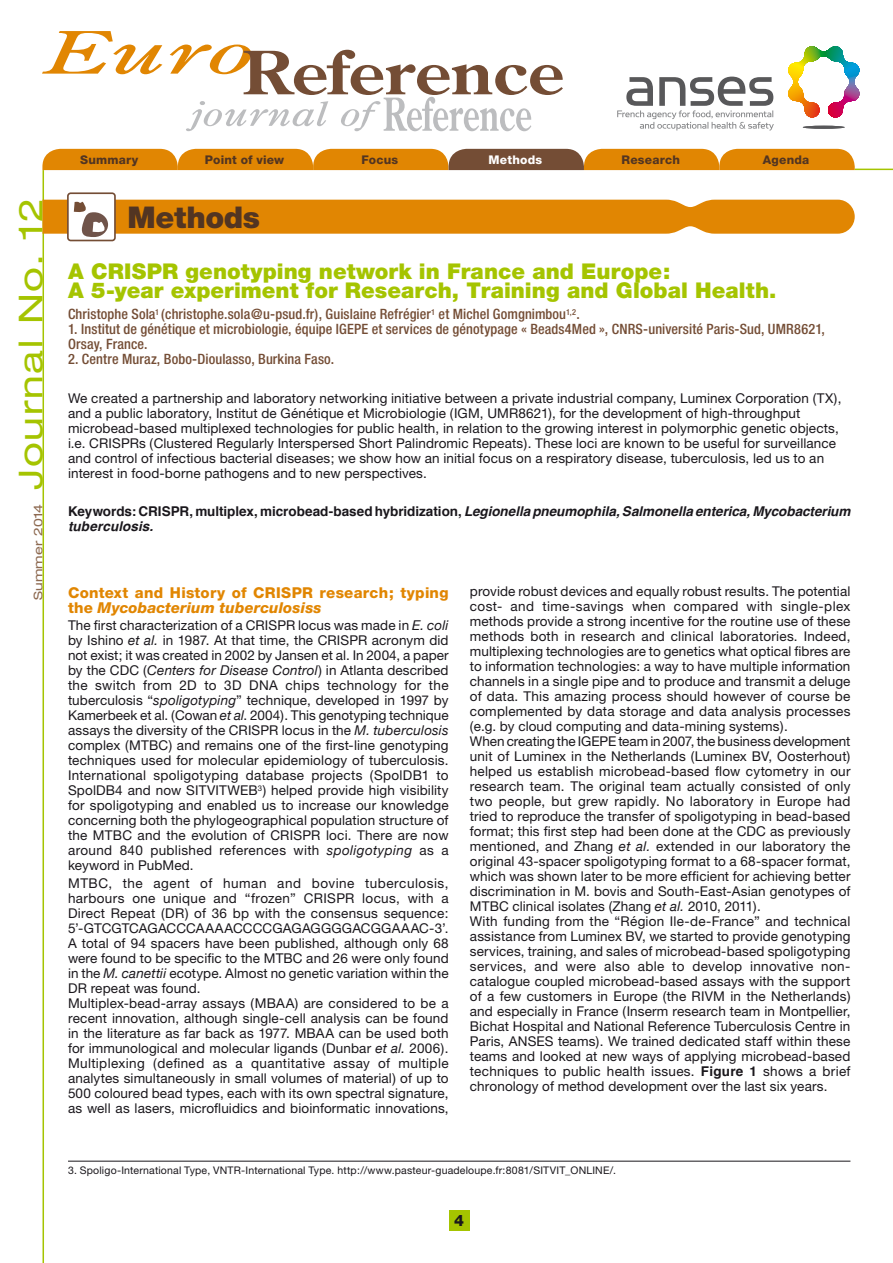
<style>
.page{position:relative;width:893px;height:1263px;background:#fff}
.page>*{position:absolute;margin:0;border:0;box-sizing:border-box;transform-origin:0 0}
.t1{font:expanded 33px "Helvetica Neue";letter-spacing:.05em;color:#a5c400;scale:1.1 1}
.t2{font:900 30px "Helvetica Neue";letter-spacing:-.015em;color:#523522}
.t3{font:900 21.75px/18.8px "Helvetica Neue";color:#a5c400}
.t4{font:800 15.75px "Helvetica Neue";color:#1a171c}
.t5{font:800 15px/15.8px "Helvetica Neue";letter-spacing:.02em;color:#e18602}
.t6{font:500 condensed 14.25px/15px "Helvetica Neue";letter-spacing:.005em;color:#744d35}
.t7{font:13.5px/15px "Helvetica Neue";letter-spacing:.01em;color:#1a171c}
.t8{font:italic 700 13.5px/15px "Helvetica";letter-spacing:.01em;color:#1a171c}
.t9{font:800 12px "Helvetica Neue";letter-spacing:.02em;color:#523522}
.t10{font:expanded 12px "Helvetica Neue";letter-spacing:.02em;color:#8d6950;scale:1.1 1}
.t11{font:800 12px "Helvetica Neue";letter-spacing:.02em;color:#fff}
.t12{font:10.5px "Helvetica Neue";letter-spacing:.015em;color:#1a171c}
.s1{font-style:normal}
.s2{font-style:italic}
.s3{font-family:"Helvetica";font-weight:700}
</style>
<div class="page">
<div style="left:449px;top:1210px;width:20px;height:21px;background:#a5c400"></div>
<svg style="left:42px;top:31px;width:120px;height:43px"></svg>
<svg style="left:170px;top:45px;width:393px;height:86px"></svg>
<svg style="left:788px;top:46px;width:72px;height:72px"></svg>
<hr style="left:822px;top:82px;width:3px;height:36px;background:#e2001a">
<hr style="left:803px;top:126px;width:42px;height:3px;background:#58585a;border-radius:50%">
<svg style="left:617px;top:77px;width:157px;height:54px"></svg>
<hr style="left:855px;top:169px;width:38px;height:1px;background:#a5c400">
<hr style="left:43px;top:170px;width:1px;height:1093px;background:#a5c400">
<div style="left:67px;top:192px;width:49px;height:49px;border:2px solid #744d35;border-radius:3px"></div>
<svg style="left:43px;top:200px;width:812px;height:37px"></svg>
<svg style="left:42px;top:149px;width:813px;height:21px"></svg>
<hr style="left:68px;top:1161px;width:782px;height:1px;background:#1a171c">
<p class="t9" style="left:80px;top:153px;width:60px">Summary</p>
<p class="t9" style="left:205px;top:153px;width:81px">Point of view</p>
<p class="t9" style="left:362px;top:153px;width:38px">Focus</p>
<p class="t11" style="left:489px;top:153px;width:55px">Methods</p>
<p class="t9" style="left:621px;top:153px;width:60px">Research</p>
<p class="t9" style="left:763px;top:153px;width:48px">Agenda</p>
<h1 class="t1" style="left:11px;top:490px;width:267px;rotate:-90deg">Journal No. 12</h1>
<h2 class="t2" style="left:128px;top:199px;width:134px">Methods</h2>
<h3 class="t3" style="left:68px;top:262px;width:710px">A CRISPR genotyping network in France and Europe:<br>A 5-year experiment for Research, Training and Global Health.</h3>
<p class="t6" style="left:68px;top:307px;width:513px">Christophe Sola<sup>1</sup> (christophe.sola@u-psud.fr), Guislaine Refrégier<sup>1</sup> et Michel Gomgnimbou<sup>1,2</sup>.</p>
<p class="t6" style="left:68px;top:322px;width:758px">1. Institut de génétique et microbiologie, équipe IGEPE et services de génotypage « Beads4Med », CNRS-université Paris-Sud, UMR8621,<br>Orsay, France.</p>
<p class="t6" style="left:68px;top:352px;width:268px">2. Centre Muraz, Bobo-Dioulasso, Burkina Faso.</p>
<p class="t7" style="left:68px;top:390px;width:775px">We created a partnership and laboratory networking initiative between a private industrial company, Luminex Corporation (TX), and a public laboratory, Institut de Génétique et Microbiologie (IGM, UMR8621), for the development of high-throughput microbead-based multiplexed technologies for public health, in relation to the growing interest in polymorphic genetic objects, i.e. CRISPRs (Clustered Regularly Interspersed Short Palindromic Repeats). These loci are known to be useful for surveillance and control of infectious bacterial diseases; we show how an initial focus on a respiratory disease, tuberculosis, led us to an interest in food-borne pathogens and to new perspectives.</p>
<p class="t8" style="left:68px;top:504px;width:784px"><span class="s1">Keywords: CRISPR, multiplex, microbead-based hybridization,</span> Legionella pneumophila, Salmonella enterica, Mycobacterium tuberculosis.</p>
<p class="t10" style="left:31px;top:600px;width:89px;rotate:-90deg">Summer 2014</p>
<p class="t5" style="left:68px;top:584px;width:382px">Context and History of CRISPR research; typing the <span class="s2">Mycobacterium tuberculosiss</span></p>
<p class="t7" style="left:68px;top:618px;width:382px;text-align:justify">The first characterization of a CRISPR locus was made in <span class="s2">E. coli </span>by Ishino <span class="s2">et al.</span> in 1987. At that time, the CRISPR acronym did not exist; it was created in 2002 by Jansen et al. In 2004, a paper by the CDC (<span class="s2">Centers for Disease Control</span>) in Atlanta described the switch from 2D to 3D DNA chips technology for the tuberculosis “<span class="s2">spoligotyping</span>” technique, developed in 1997 by Kamerbeek et al. (Cowan <span class="s2">et al</span>. 2004). This genotyping technique assays the diversity of the CRISPR locus in the <span class="s2">M. tuberculosis </span>complex (MTBC) and remains one of the first-line genotyping techniques used for molecular epidemiology of tuberculosis.<br>International spoligotyping database projects (SpolDB1 to SpolDB4 and now SITVITWEB<sup>3</sup>) helped provide high visibility for spoligotyping and enabled us to increase our knowledge concerning both the phylogeographical population structure of the MTBC and the evolution of CRISPR loci. There are now around 840 published references with <span class="s2">spoligotyping</span> as a keyword in PubMed.</p>
<p class="t7" style="left:68px;top:875px;width:382px">MTBC, the agent of human and bovine tuberculosis, harbours one unique and “frozen” CRISPR locus, with a Direct Repeat (DR) of 36 bp with the consensus sequence:<br>5’-GTCGTCAGACCCAAAACCCCGAGAGGGGACGGAAAC-3’.<br>A total of 94 spacers have been published, although only 68 were found to be specific to the MTBC and 26 were only found in the <span class="s2">M. canettii</span> ecotype. Almost no genetic variation within the DR repeat was found.<br>Multiplex-bead-array assays (MBAA) are considered to be a recent innovation, although single-cell analysis can be found in the literature as far back as 1977. MBAA can be used both for immunological and molecular ligands (Dunbar <span class="s2">et al.</span> 2006).<br>Multiplexing (defined as a quantitative assay of multiple analytes simultaneously in small volumes of material) of up to 500 coloured bead types, each with its own spectral signature, as well as lasers, microfluidics and bioinformatic innovations,</p>
<p class="t7" style="left:470px;top:584px;width:382px">provide robust devices and equally robust results. The potential cost- and time-savings when compared with single-plex methods provide a strong incentive for the routine use of these methods both in research and clinical laboratories. Indeed, multiplexing technologies are to genetics what optical fibres are to information technologies: a way to have multiple information channels in a single pipe and to produce and transmit a deluge of data. This amazing process should however of course be complemented by data storage and data analysis processes (e.g. by cloud computing and data-mining systems).<br>When creating the IGEPE team in 2007, the business development unit of Luminex in the Netherlands (Luminex BV, Oosterhout) helped us establish microbead-based flow cytometry in our research team. The original team actually consisted of only two people, but grew rapidly. No laboratory in Europe had tried to reproduce the transfer of spoligotyping in bead-based format; this first step had been done at the CDC as previously mentioned, and Zhang <span class="s2">et al.</span> extended in our laboratory the original 43-spacer spoligotyping format to a 68-spacer format, which was shown later to be more efficient for achieving better discrimination in M. bovis and South-East-Asian genotypes of MTBC clinical isolates (Zhang <span class="s2">et al.</span> 2010, 2011).<br>With funding from the “Région Ile-de-France” and technical assistance from Luminex BV, we started to provide genotyping services, training, and sales of microbead-based spoligotyping services, and were also able to develop innovative non&shy;catalogue coupled microbead-based assays with the support of a few customers in Europe (the RIVM in the Netherlands) and especially in France (Inserm research team in Montpellier, Bichat Hospital and National Reference Tuberculosis Centre in Paris, ANSES teams). We trained dedicated staff within these teams and looked at new ways of applying microbead-based techniques to public health issues. <span class="s3">Figure 1</span> shows a brief chronology of method development over the last six years.</p>
<p class="t12" style="left:68px;top:1164px;width:549px">3. Spoligo-International Type, VNTR-International Type. http://www.pasteur-guadeloupe.fr:8081/SITVIT_ONLINE/.</p>
<p class="t4" style="left:454px;top:1211px;width:11px">4</p>
</div>
